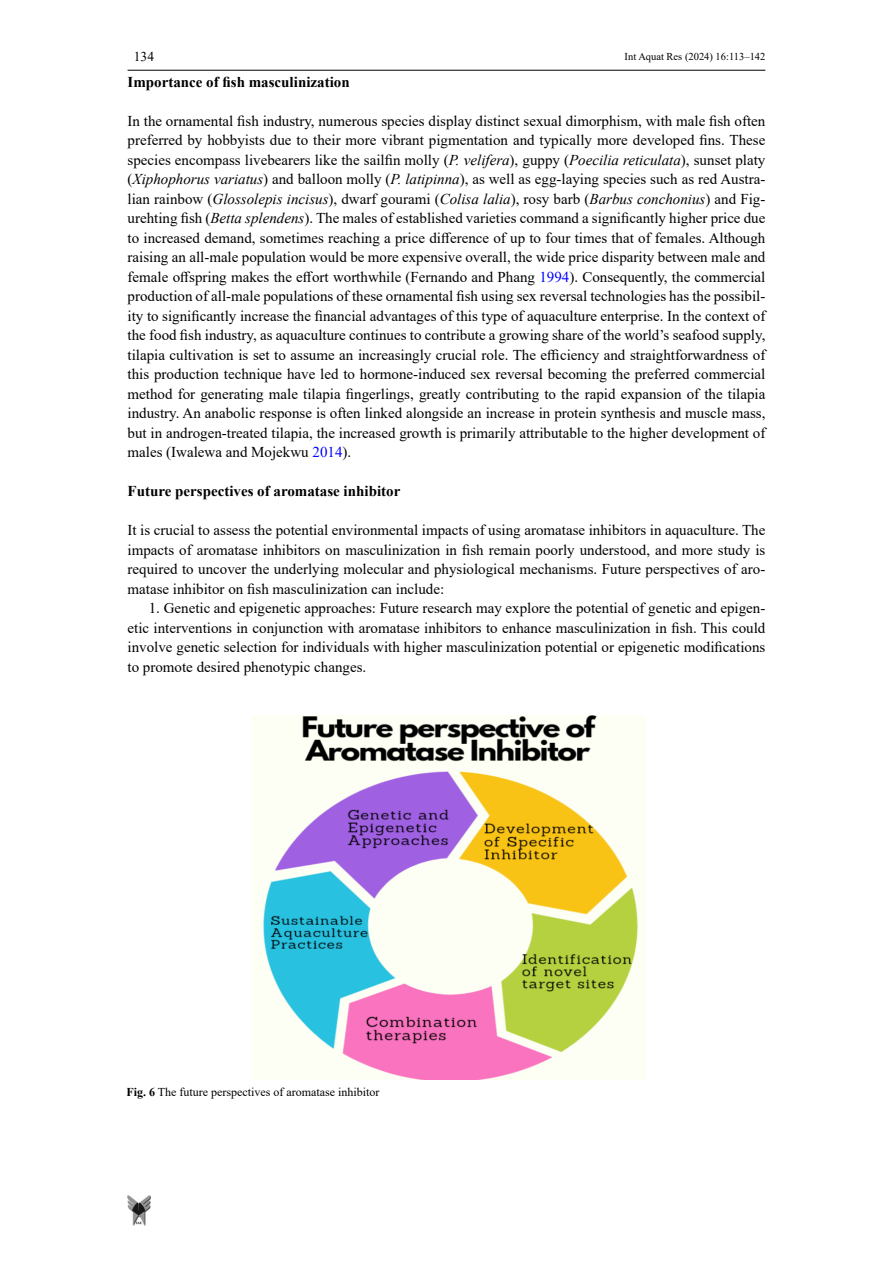
<style>
.page{position:relative;width:893px;height:1263px;background:#fff}
.page>*{position:absolute;margin:0;border:0;box-sizing:border-box;transform-origin:0 0}
.t1{font:15px/19.5px "Times New Roman";color:#000;text-align:justify}
.t2{font:700 15px "Times New Roman";color:#000}
.t3{font:13.5px "Times New Roman";color:#000}
.t4{font:12px "Times New Roman";color:#000}
.t5{font:10.5px "Times New Roman";color:#000}
.s1{font-style:italic}
.s2{color:#00f}
.s3{font-weight:700}
</style>
<div class="page">
<hr style="left:128px;top:70px;width:637px;height:1px;background:#000">
<img style="left:128px;top:1195px;width:23px;height:31px">
<img style="left:262px;top:716px;width:377px;height:364px">
<p class="t3" style="left:134px;top:47px;width:22px">134</p>
<p class="t5" style="left:625px;top:49px;width:142px">Int Aquat Res (2024) 16:113–142</p>
<p class="t2" style="left:128px;top:71px;width:224px">Importance of fish masculinization</p>
<p class="t1" style="left:128px;top:110px;width:639px">In the ornamental fish industry, numerous species display distinct sexual dimorphism, with male fish often preferred by hobbyists due to their more vibrant pigmentation and typically more developed fins. These species encompass livebearers like the sailfin molly (<span class="s1">P. velifera</span>), guppy (<span class="s1">Poecilia reticulata</span>), sunset platy (<span class="s1">Xiphophorus variatus</span>) and balloon molly (<span class="s1">P. latipinna</span>), as well as egg-laying species such as red Austra&shy;lian rainbow (<span class="s1">Glossolepis incisus</span>), dwarf gourami (<span class="s1">Colisa lalia</span>), rosy barb (<span class="s1">Barbus conchonius</span>) and Fig&shy;urehting fish (<span class="s1">Betta splendens</span>). The males of established varieties command a significantly higher price due to increased demand, sometimes reaching a price difference of up to four times that of females. Although raising an all-male population would be more expensive overall, the wide price disparity between male and female offspring makes the effort worthwhile (Fernando and Phang <span class="s2">1994</span>). Consequently, the commercial production of all-male populations of these ornamental fish using sex reversal technologies has the possibil&shy;ity to significantly increase the financial advantages of this type of aquaculture enterprise. In the context of the food fish industry, as aquaculture continues to contribute a growing share of the world’s seafood supply, tilapia cultivation is set to assume an increasingly crucial role. The efficiency and straightforwardness of this production technique have led to hormone-induced sex reversal becoming the preferred commercial method for generating male tilapia fingerlings, greatly contributing to the rapid expansion of the tilapia industry. An anabolic response is often linked alongside an increase in protein synthesis and muscle mass, but in androgen-treated tilapia, the increased growth is primarily attributable to the higher development of males (Iwalewa and Mojekwu <span class="s2">2014</span>).</p>
<p class="t2" style="left:128px;top:480px;width:274px">Future perspectives of aromatase inhibitor</p>
<p class="t1" style="left:128px;top:520px;width:639px">It is crucial to assess the potential environmental impacts of using aromatase inhibitors in aquaculture. The impacts of aromatase inhibitors on masculinization in fish remain poorly understood, and more study is required to uncover the underlying molecular and physiological mechanisms. Future perspectives of aro&shy;matase inhibitor on fish masculinization can include:</p>
<p class="t1" style="left:128px;top:598px;width:639px;text-indent:21px">1. Genetic and epigenetic approaches: Future research may explore the potential of genetic and epigen&shy;etic interventions in conjunction with aromatase inhibitors to enhance masculinization in fish. This could involve genetic selection for individuals with higher masculinization potential or epigenetic modifications to promote desired phenotypic changes.</p>
<p class="t4" style="left:126px;top:1083px;width:255px"><span class="s3">Fig. 6</span> The future perspectives of aromatase inhibitor</p>
</div>
